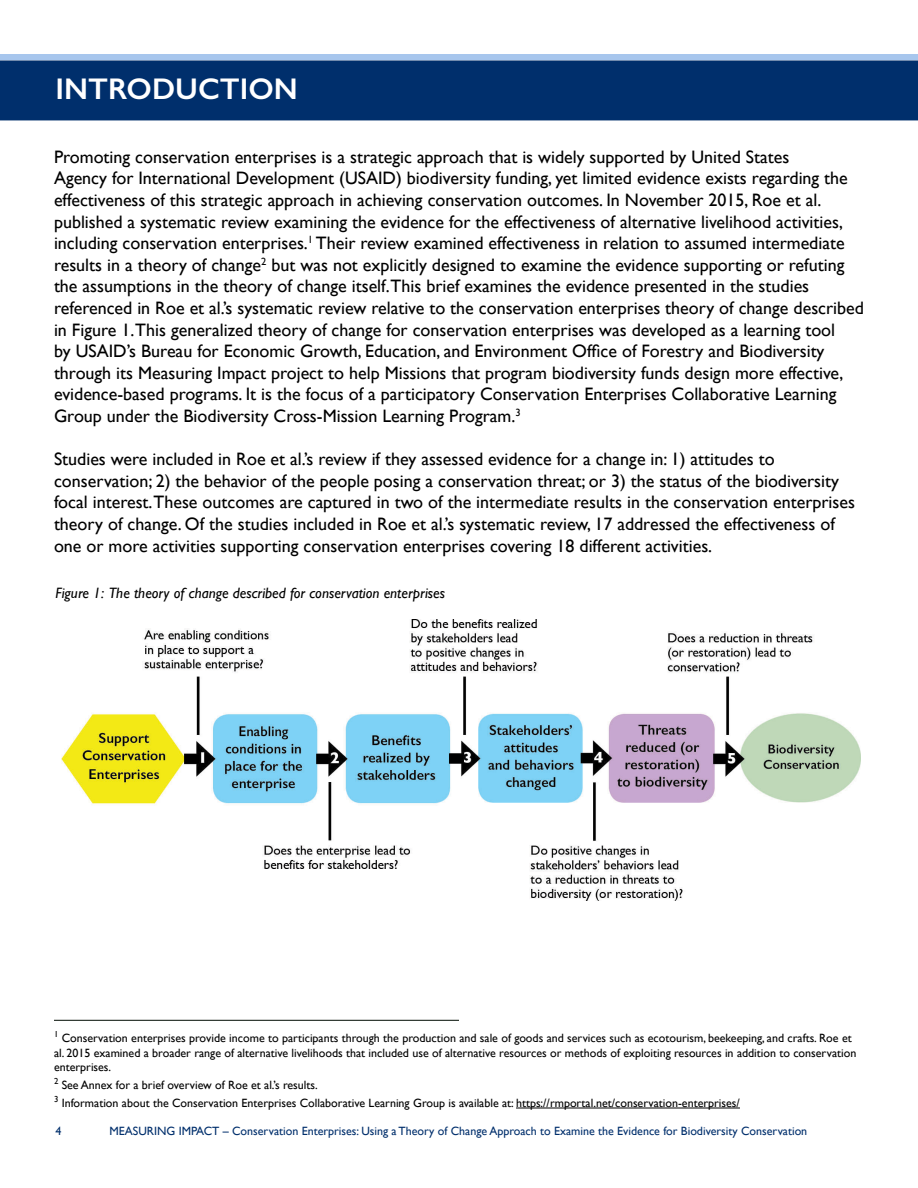
<style>
.page{position:relative;width:918px;height:1188px;background:#fff}
.page>*{position:absolute;margin:0;border:0;box-sizing:border-box;transform-origin:0 0}
.t1{font:600 30px "Gill Sans";color:#fff}
.t2{font:18px/21.6px "Gill Sans";color:#000}
.t3{font:italic 15px "Gill Sans";color:#000}
.t4{font:12px/14.4px "Gill Sans";color:#000}
.t5{font:12px "Gill Sans";color:#002f6c}
</style>
<div class="page">
<div style="left:0;top:60px;width:918px;height:60px;background:#002f6c"></div>
<div style="left:0;top:54px;width:918px;height:6px;background:#a7c6ed"></div>
<img style="left:62px;top:620px;width:799px;height:280px">
<hr style="left:54px;top:1020px;width:405px;height:1px;background:#010c03">
<hr style="left:516px;top:1108px;width:224px;height:1px;background:#000">
<p class="t1" style="left:56px;top:71px;width:244px">INTRODUCTION</p>
<p class="t2" style="left:54px;top:146px;width:812px">Promoting conservation enterprises is a strategic approach that is widely supported by United States<br>Agency for International Development (USAID) biodiversity funding, yet limited evidence exists regarding the effectiveness of this strategic approach in achieving conservation outcomes. In November 2015, Roe et al. published a systematic review examining the evidence for the effectiveness of alternative livelihood activities, including conservation enterprises.<sup>1</sup> Their review examined effectiveness in relation to assumed intermediate results in a theory of change<sup>2</sup> but was not explicitly designed to examine the evidence supporting or refuting the assumptions in the theory of change itself.This brief examines the evidence presented in the studies referenced in Roe et al.’s systematic review relative to the conservation enterprises theory of change described in Figure 1.This generalized theory of change for conservation enterprises was developed as a learning tool<br>by USAID’s Bureau for Economic Growth, Education, and Environment Office of Forestry and Biodiversity through its Measuring Impact project to help Missions that program biodiversity funds design more effective, evidence-based programs. It is the focus of a participatory Conservation Enterprises Collaborative Learning Group under the Biodiversity Cross-Mission Learning Program.<sup>3</sup></p>
<p class="t2" style="left:54px;top:448px;width:803px">Studies were included in Roe et al.’s review if they assessed evidence for a change in: 1) attitudes to conservation; 2) the behavior of the people posing a conservation threat; or 3) the status of the biodiversity focal interest.These outcomes are captured in two of the intermediate results in the conservation enterprises theory of change. Of the studies included in Roe et al.’s systematic review, 17 addressed the effectiveness of one or more activities supporting conservation enterprises covering 18 different activities.</p>
<p class="t3" style="left:56px;top:585px;width:391px">Figure 1: The theory of change described for conservation enterprises</p>
<p class="t4" style="left:54px;top:1031px;width:804px"><sup>1</sup> Conservation enterprises provide income to participants through the production and sale of goods and services such as ecotourism, beekeeping, and crafts. Roe et al. 2015 examined a broader range of alternative livelihoods that included use of alternative resources or methods of exploiting resources in addition to conservation enterprises.</p>
<p class="t4" style="left:54px;top:1076px;width:687px;line-height:18px"><sup>2</sup> See Annex for a brief overview of Roe et al.’s results.<br><sup>3</sup> Information about the Conservation Enterprises Collaborative Learning Group is available at: https://rmportal.net/conservation-enterprises/</p>
<p class="t5" style="left:56px;top:1124px;width:7px">4</p>
<p class="t5" style="left:110px;top:1124px;width:699px">MEASURING IMPACT – Conservation Enterprises: Using a Theory of Change Approach to Examine the Evidence for Biodiversity Conservation</p>
</div>
